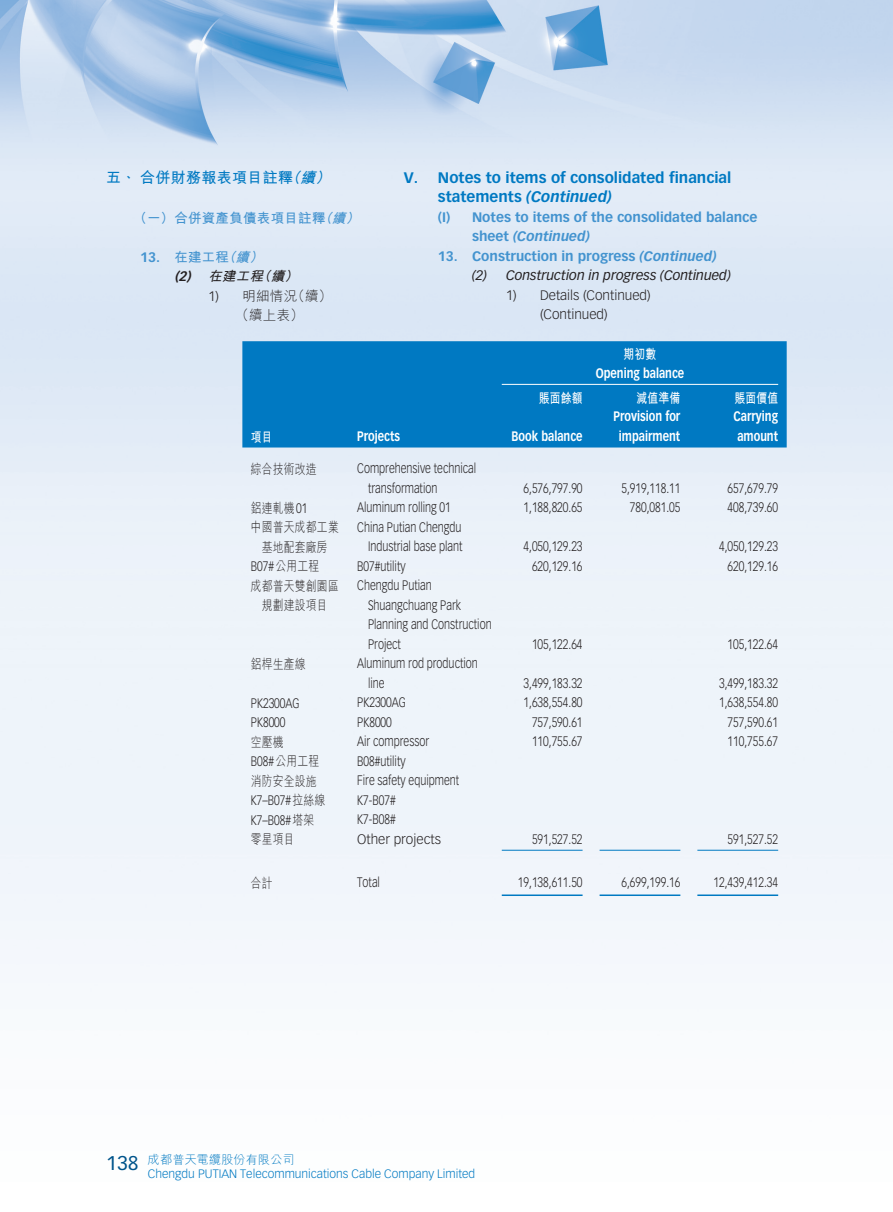
<style>
.page{position:relative;width:893px;height:1212px;background:#fff}
.page>*{position:absolute;margin:0;border:0;box-sizing:border-box;transform-origin:0 0}
.t1{font:19.5px "Vectora LT Std";color:#00548b}
.t2{font:700 15px/19.5px "Vectora LT Std";color:#0079c2}
.t3{font:700 15px "M Hei HK";letter-spacing:.02em;color:#0079c2}
.t4{font:300 13.5px/19.5px "Vectora LT Std";color:#231f20;scale:.8 1}
.t5{font:italic 13.5px/19.5px "Vectora LT Std";color:#231f20}
.t6{font:700 13.5px/19.5px "Vectora LT Std";color:#fff;text-align:center;scale:.8 1}
.t7{font:300 13.5px/19.5px "M Hei HK";letter-spacing:.02em;color:#231f20;text-align:center;scale:.8 1}
.t8{font:700 13.5px/19.5px "Vectora LT Std";color:#4393cf}
.t9{font:300 13.5px/19.5px "Vectora LT Std";color:#231f20}
.t10{font:italic 700 13.5px/19.5px "M Hei HK";color:#231f20}
.t11{font:700 13.5px "M Hei HK";letter-spacing:.02em;color:#4393cf}
.t12{font:700 13.5px "M Hei HK";letter-spacing:.02em;color:#fff;scale:.8 1}
.t13{font:300 13.5px/19.5px "M Hei HK";letter-spacing:.02em;color:#231f20;text-align:center}
.t14{font:300 12px "Vectora LT Std";color:#0079c2}
.t15{font:300 12px "M Hei HK";letter-spacing:.02em;color:#0079c2}
.s1{font-style:italic}
.s2{font-family:"Vectora LT Std";font-style:normal;color:#4393cf}
.s3{font-style:normal;color:#4393cf}
.s4{color:#4393cf}
.s5{font-family:"Vectora LT Std"}
.s6{font-weight:700;font-style:normal;color:#4393cf}
.s7{font-weight:700;color:#4393cf}
.s8{font-family:"M Hei HK"}
</style>
<div class="page">
<img style="left:0;top:0;width:893px;height:967px">
<div style="left:242px;top:341px;width:545px;height:106px;background:#0079c2"></div>
<hr style="left:502px;top:384px;width:276px;height:1px;background:#fff">
<hr style="left:502px;top:850px;width:81px;height:1px;background:#0079c2">
<hr style="left:600px;top:850px;width:80px;height:1px;background:#0079c2">
<hr style="left:697px;top:850px;width:81px;height:1px;background:#0079c2">
<hr style="left:502px;top:894px;width:81px;height:2px;background:#0079c2">
<hr style="left:600px;top:894px;width:80px;height:2px;background:#0079c2">
<hr style="left:697px;top:894px;width:81px;height:2px;background:#0079c2">
<p class="t3" style="left:106px;top:167px;width:230px">五、合併財務報表項目註釋<span class="s1">（續）</span></p>
<p class="t11" style="left:134px;top:208px;width:231px">（一）合併資產負債表項目註釋<span class="s1">（續）</span></p>
<p class="t10" style="left:174px;top:246px;width:129px;text-indent:-34px"><span class="s2">13.</span> <span class="s3">在建工程</span><span class="s4">（續）<br></span><span class="s5">(2)</span> 在建工程（續）</p>
<p class="t13" style="left:208px;top:286px;width:125px"><span class="s5">1)</span> 明細情況（續）（續上表）</p>
<p class="t2" style="left:438px;top:167px;width:295px;text-indent:-34px">V. Notes to items of consolidated financial statements <span class="s1">(Continued)</span></p>
<p class="t8" style="left:472px;top:207px;width:287px;text-indent:-34px">(I) Notes to items of the consolidated balance sheet <span class="s1">(Continued)</span></p>
<p class="t5" style="left:472px;top:246px;width:260px;text-indent:-34px"><span class="s6">13. Construction in progress</span> <span class="s7">(Continued) </span>(2) Construction in progress (Continued)</p>
<p class="t9" style="left:540px;top:285px;width:112px;text-indent:-34px">1) Details (Continued) (Continued)</p>
<p class="t12" style="left:623px;top:344px;width:43px">期初數</p>
<p class="t6" style="left:596px;top:363px;width:112px">Opening balance</p>
<p class="t12" style="left:539px;top:388px;width:56px">賬面餘額</p>
<p class="t12" style="left:636px;top:388px;width:56px">減值準備</p>
<p class="t12" style="left:734px;top:388px;width:56px">賬面價值</p>
<p class="t12" style="left:251px;top:427px;width:29px">項目</p>
<p class="t6" style="left:357px;top:426px;width:55px">Projects</p>
<p class="t6" style="left:511px;top:426px;width:90px">Book balance</p>
<p class="t6" style="left:613px;top:407px;width:85px">Provision for impairment</p>
<p class="t6" style="left:733px;top:407px;width:57px;text-align:left">Carrying amount</p>
<p class="t7" style="left:251px;top:459px;width:84px">綜合技術改造</p>
<p class="t4" style="left:368px;top:459px;width:137px;text-indent:-11px">Comprehensive technical transformation</p>
<p class="t4" style="left:524px;top:478px;width:75px">6,576,797.90</p>
<p class="t4" style="left:621px;top:478px;width:75px">5,919,118.11</p>
<p class="t4" style="left:728px;top:478px;width:65px">657,679.79</p>
<p class="t7" style="left:251px;top:498px;width:72px">鋁連軋機<span class="s5">01</span></p>
<p class="t4" style="left:357px;top:498px;width:119px">Aluminum rolling 01</p>
<p class="t4" style="left:524px;top:498px;width:75px">1,188,820.65</p>
<p class="t4" style="left:630px;top:498px;width:65px">780,081.05</p>
<p class="t4" style="left:728px;top:498px;width:65px">408,739.60</p>
<p class="t7" style="left:251px;top:517px;width:111px">中國普天成都工業基地配套廠房</p>
<p class="t4" style="left:357px;top:517px;width:133px;text-align:right">China Putian Chengdu<br>Industrial base plant</p>
<p class="t4" style="left:524px;top:537px;width:75px">4,050,129.23</p>
<p class="t4" style="left:719px;top:537px;width:75px">4,050,129.23</p>
<p class="t4" style="left:251px;top:557px;width:87px">B07#<span class="s8">公用工程</span></p>
<p class="t4" style="left:357px;top:556px;width:62px">B07#utility</p>
<p class="t4" style="left:532px;top:556px;width:65px">620,129.16</p>
<p class="t4" style="left:728px;top:556px;width:65px">620,129.16</p>
<p class="t7" style="left:251px;top:576px;width:111px">成都普天雙創園區規劃建設項目</p>
<p class="t4" style="left:368px;top:576px;width:156px;text-indent:-11px">Chengdu Putian<br>Shuangchuang Park<br>Planning and Construction<br>Project</p>
<p class="t4" style="left:532px;top:634px;width:65px">105,122.64</p>
<p class="t4" style="left:728px;top:634px;width:65px">105,122.64</p>
<p class="t7" style="left:251px;top:654px;width:70px">鋁桿生產線</p>
<p class="t4" style="left:368px;top:654px;width:139px;text-indent:-11px">Aluminum rod production line</p>
<p class="t4" style="left:524px;top:673px;width:75px">3,499,183.32</p>
<p class="t4" style="left:719px;top:673px;width:75px">3,499,183.32</p>
<p class="t4" style="left:251px;top:693px;width:62px">PK2300AG</p>
<p class="t4" style="left:357px;top:693px;width:62px">PK2300AG</p>
<p class="t4" style="left:524px;top:693px;width:75px">1,638,554.80</p>
<p class="t4" style="left:719px;top:693px;width:75px">1,638,554.80</p>
<p class="t4" style="left:251px;top:713px;width:45px">PK8000</p>
<p class="t4" style="left:357px;top:712px;width:45px">PK8000</p>
<p class="t4" style="left:532px;top:712px;width:65px">757,590.61</p>
<p class="t4" style="left:728px;top:712px;width:65px">757,590.61</p>
<p class="t7" style="left:251px;top:732px;width:43px">空壓機</p>
<p class="t4" style="left:357px;top:732px;width:92px">Air compressor</p>
<p class="t4" style="left:532px;top:732px;width:65px">110,755.67</p>
<p class="t4" style="left:728px;top:732px;width:65px">110,755.67</p>
<p class="t4" style="left:251px;top:752px;width:87px">B08#<span class="s8">公用工程</span></p>
<p class="t4" style="left:357px;top:751px;width:62px">B08#utility</p>
<p class="t7" style="left:251px;top:771px;width:84px">消防安全設施</p>
<p class="t4" style="left:357px;top:771px;width:129px">Fire safety equipment</p>
<p class="t4" style="left:251px;top:791px;width:95px">K7–B07#<span class="s8">拉絲線</span></p>
<p class="t4" style="left:357px;top:790px;width:50px">K7-B07#</p>
<p class="t4" style="left:251px;top:810px;width:81px">K7–B08#<span class="s8">塔架</span></p>
<p class="t4" style="left:357px;top:810px;width:50px">K7-B08#</p>
<p class="t7" style="left:251px;top:829px;width:56px">零星項目</p>
<p class="t9" style="left:357px;top:829px;width:85px">Other projects</p>
<p class="t4" style="left:532px;top:829px;width:65px">591,527.52</p>
<p class="t4" style="left:728px;top:829px;width:65px">591,527.52</p>
<p class="t7" style="left:251px;top:873px;width:29px">合計</p>
<p class="t4" style="left:357px;top:873px;width:30px">Total</p>
<p class="t4" style="left:518px;top:873px;width:82px">19,138,611.50</p>
<p class="t4" style="left:621px;top:873px;width:75px">6,699,199.16</p>
<p class="t4" style="left:714px;top:873px;width:82px">12,439,412.34</p>
<h1 class="t1" style="left:106px;top:1151px;width:34px">138</h1>
<p class="t15" style="left:148px;top:1153px;width:148px">成都普天電纜股份有限公司</p>
<p class="t14" style="left:148px;top:1166px;width:329px">Chengdu PUTIAN Telecommunications Cable Company Limited</p>
</div>
